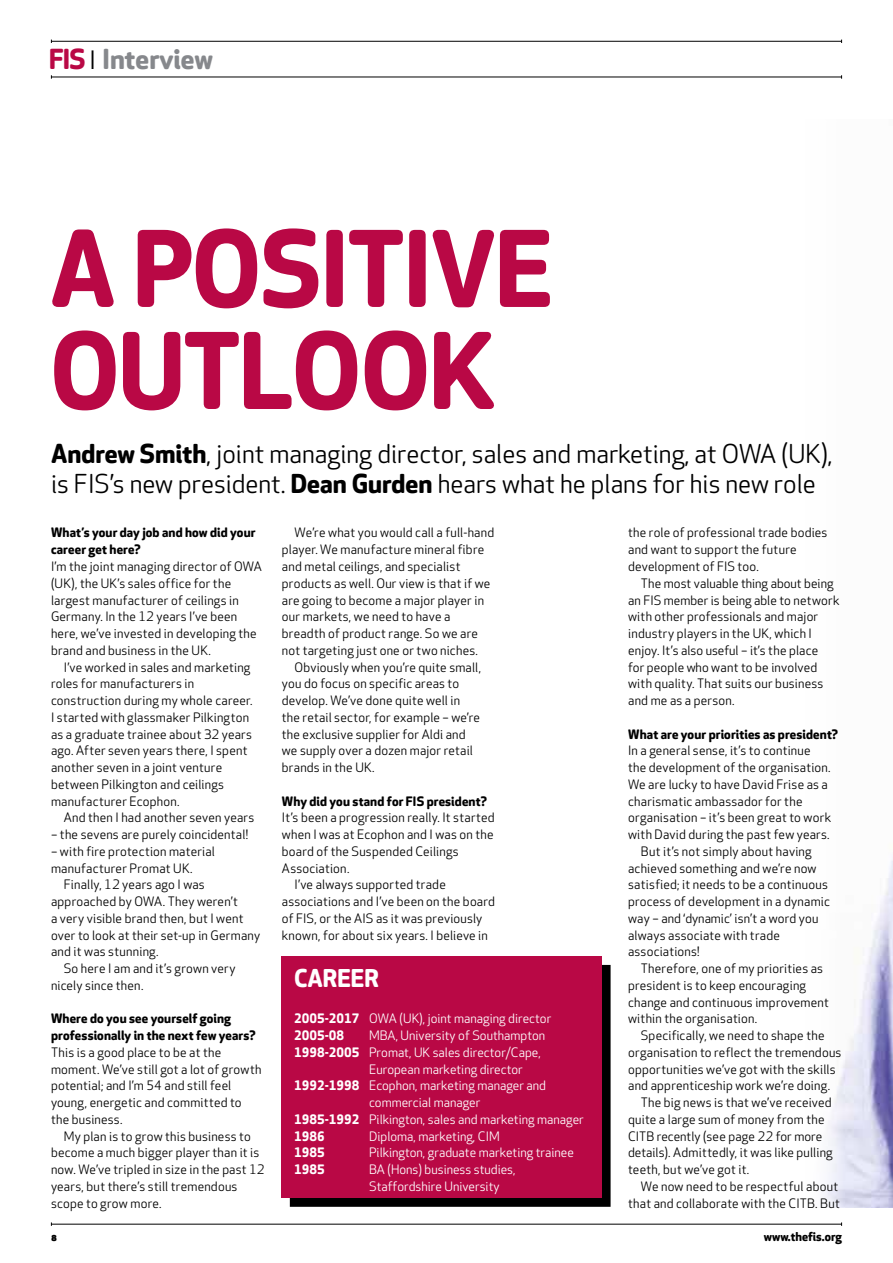
<style>
.page{position:relative;width:893px;height:1263px;background:#fff}
.page>*{position:absolute;margin:0;border:0;box-sizing:border-box;transform-origin:0 0}
.t1{font:700 102.75px/102px "Apex Rounded";letter-spacing:-.01em;color:#b90845}
.t2{font:700 27px "Apex Rounded";color:#86888c}
.t3{font:25.5px/30px "Apex Rounded";color:#000}
.t4{font:700 24px "Apex Rounded";color:#fff}
.t5{font:12.75px/16.8px "Apex Rounded";letter-spacing:.015em;color:#000}
.t6{font:12.75px/16.8px "Apex Rounded";color:#fff}
.t7{font:700 12.75px/16.8px "Apex Rounded";letter-spacing:.01em;color:#000}
.t8{font:700 12.75px "Apex Rounded";color:#fff}
.t9{font:700 12px "Apex Rounded";color:#000}
.s1{color:#b90845}
.s2{color:#000}
.s3{font-weight:700}
</style>
<div class="page">
<img style="left:824px;top:860px;width:69px;height:348px">
<hr style="left:51px;top:41px;width:791px;height:1px;background:#000">
<hr style="left:51px;top:77px;width:791px;height:1px;background:#000">
<hr style="left:51px;top:1224px;width:791px;height:1px;background:#000">
<svg style="left:290px;top:965px;width:321px;height:242px;background:#080808"></svg>
<div style="left:281px;top:956px;width:321px;height:242px;background:#b90845"></div>
<h2 class="t2" style="left:49px;top:44px;width:165px"><span class="s1">FIS</span> <span class="s2">❘</span> Interview</h2>
<h1 class="t1" style="left:50px;top:221px;width:504px">A POSITIVE<br>OUTLOOK</h1>
<h3 class="t3" style="left:51px;top:440px;width:783px"><span class="s3">Andrew Smith</span>, joint managing director, sales and marketing, at OWA (UK), is FIS’s new president. <span class="s3">Dean Gurden</span> hears what he plans for his new role</h3>
<p class="t5" style="left:282px;top:525px;width:214px;text-indent:13px">We’re what you would call a full-hand player. We manufacture mineral fibre and metal ceilings, and specialist products as well. Our view is that if we are going to become a major player in our markets, we need to have a breadth of product range. So we are not targeting just one or two niches.</p>
<p class="t5" style="left:282px;top:659px;width:201px;text-indent:13px">Obviously when you’re quite small, you do focus on specific areas to develop. We’ve done quite well in the retail sector, for example – we’re the exclusive supplier for Aldi and we supply over a dozen major retail brands in the UK.</p>
<p class="t7" style="left:282px;top:793px;width:206px">Why did you stand for FIS president?</p>
<p class="t5" style="left:282px;top:810px;width:214px">It’s been a progression really. It started</p>
<p class="t5" style="left:282px;top:826px;width:213px">when I was at Ecophon and I was on the</p>
<p class="t5" style="left:282px;top:843px;width:178px">board of the Suspended Ceilings</p>
<p class="t5" style="left:282px;top:860px;width:69px">Association.</p>
<p class="t5" style="left:295px;top:877px;width:153px">I’ve always supported trade</p>
<p class="t5" style="left:282px;top:893px;width:215px">associations and I’ve been on the board</p>
<p class="t5" style="left:282px;top:910px;width:202px">of FIS, or the AIS as it was previously</p>
<p class="t5" style="left:282px;top:927px;width:208px">known, for about six years. I believe in</p>
<p class="t5" style="left:628px;top:525px;width:201px">the role of professional trade bodies and want to support the future development of FIS too.</p>
<p class="t5" style="left:628px;top:575px;width:213px;text-indent:13px">The most valuable thing about being an FIS member is being able to network with other professionals and major industry players in the UK, which I enjoy. It’s also useful – it’s the place<br>for people who want to be involved with quality. That suits our business and me as a person.</p>
<p class="t7" style="left:628px;top:726px;width:211px">What are your priorities as president?</p>
<p class="t5" style="left:628px;top:743px;width:184px">In a general sense, it’s to continue</p>
<p class="t5" style="left:628px;top:759px;width:204px">the development of the organisation.</p>
<p class="t5" style="left:628px;top:776px;width:201px">We are lucky to have David Frise as a</p>
<p class="t5" style="left:628px;top:793px;width:176px">charismatic ambassador for the</p>
<p class="t5" style="left:628px;top:810px;width:204px">organisation – it’s been great to work</p>
<p class="t5" style="left:628px;top:826px;width:203px">with David during the past few years.</p>
<p class="t5" style="left:641px;top:843px;width:172px">But it’s not simply about having</p>
<p class="t5" style="left:628px;top:860px;width:190px">achieved something and we’re now</p>
<p class="t5" style="left:628px;top:877px;width:201px">satisfied; it needs to be a continuous</p>
<p class="t5" style="left:628px;top:893px;width:203px">process of development in a dynamic</p>
<p class="t5" style="left:628px;top:910px;width:192px">way – and ‘dynamic’ isn’t a word you</p>
<p class="t5" style="left:628px;top:927px;width:153px">always associate with trade</p>
<p class="t5" style="left:628px;top:944px;width:73px">associations!</p>
<p class="t5" style="left:641px;top:960px;width:184px">Therefore, one of my priorities as</p>
<p class="t5" style="left:628px;top:977px;width:179px">president is to keep encouraging</p>
<p class="t5" style="left:628px;top:994px;width:202px">change and continuous improvement</p>
<p class="t5" style="left:628px;top:1011px;width:131px">within the organisation.</p>
<p class="t5" style="left:641px;top:1027px;width:185px">Specifically, we need to shape the</p>
<p class="t5" style="left:628px;top:1044px;width:215px">organisation to reflect the tremendous</p>
<p class="t5" style="left:628px;top:1061px;width:209px">opportunities we’ve got with the skills</p>
<p class="t5" style="left:628px;top:1078px;width:203px">and apprenticeship work we’re doing.</p>
<p class="t5" style="left:641px;top:1094px;width:192px">The big news is that we’ve received</p>
<p class="t5" style="left:628px;top:1111px;width:198px">quite a large sum of money from the</p>
<p class="t5" style="left:628px;top:1128px;width:196px">CITB recently (see page 22 for more</p>
<p class="t5" style="left:628px;top:1145px;width:206px">details). Admittedly, it was like pulling</p>
<p class="t5" style="left:628px;top:1162px;width:123px">teeth, but we’ve got it.</p>
<p class="t5" style="left:641px;top:1178px;width:199px">We now need to be respectful about</p>
<p class="t5" style="left:628px;top:1195px;width:213px">that and collaborate with the CITB. But</p>
<p class="t7" style="left:51px;top:525px;width:206px">What’s your day job and how did your career get here?</p>
<p class="t5" style="left:51px;top:558px;width:212px">I’m the joint managing director of OWA (UK), the UK’s sales office for the largest manufacturer of ceilings in Germany. In the 12 years I’ve been here, we’ve invested in developing the brand and business in the UK.</p>
<p class="t5" style="left:51px;top:659px;width:203px;text-indent:13px">I’ve worked in sales and marketing roles for manufacturers in construction during my whole career.<br>I started with glassmaker Pilkington as a graduate trainee about 32 years ago. After seven years there, I spent another seven in a joint venture between Pilkington and ceilings manufacturer Ecophon.</p>
<p class="t5" style="left:64px;top:810px;width:192px">And then I had another seven years</p>
<p class="t5" style="left:51px;top:826px;width:199px">– the sevens are purely coincidental!</p>
<p class="t5" style="left:51px;top:843px;width:165px">– with fire protection material manufacturer Promat UK.</p>
<p class="t5" style="left:64px;top:877px;width:143px">Finally, 12 years ago I was</p>
<p class="t5" style="left:51px;top:893px;width:188px">approached by OWA. They weren’t</p>
<p class="t5" style="left:51px;top:910px;width:194px">a very visible brand then, but I went</p>
<p class="t5" style="left:51px;top:927px;width:211px">over to look at their set-up in Germany</p>
<p class="t5" style="left:51px;top:944px;width:109px">and it was stunning.</p>
<p class="t5" style="left:64px;top:960px;width:173px">So here I am and it’s grown very</p>
<p class="t5" style="left:51px;top:977px;width:94px">nicely since then.</p>
<p class="t7" style="left:51px;top:1011px;width:206px">Where do you see yourself going professionally in the next few years?</p>
<p class="t5" style="left:51px;top:1044px;width:212px">This is a good place to be at the moment. We’ve still got a lot of growth potential; and I’m 54 and still feel young, energetic and committed to the business.</p>
<p class="t5" style="left:51px;top:1128px;width:215px;text-indent:13px">My plan is to grow this business to become a much bigger player than it is now. We’ve tripled in size in the past 12 years, but there’s still tremendous scope to grow more.</p>
<p class="t9" style="left:51px;top:1230px;width:7px">8</p>
<p class="t9" style="left:764px;top:1230px;width:80px">www.thefis.org</p>
<h3 class="t4" style="left:294px;top:964px;width:86px">CAREER</h3>
<p class="t6" style="left:294px;top:1011px;width:259px"><span class="s3">2005-2017</span> OWA (UK), joint managing director<br><span class="s3">2005-08</span></p>
<p class="t6" style="left:369px;top:1028px;width:178px">MBA, University of Southampton</p>
<p class="t6" style="left:294px;top:1044px;width:248px"><span class="s3">1998-2005</span> Promat, UK sales director/Cape,</p>
<p class="t6" style="left:369px;top:1061px;width:155px">European marketing director</p>
<p class="t6" style="left:294px;top:1078px;width:253px"><span class="s3">1992-1998</span> Ecophon, marketing manager and</p>
<p class="t6" style="left:369px;top:1095px;width:113px">commercial manager</p>
<p class="t6" style="left:294px;top:1111px;width:291px"><span class="s3">1985-1992</span> Pilkington, sales and marketing manager</p>
<p class="t8" style="left:294px;top:1128px;width:32px">1986</p>
<p class="t6" style="left:369px;top:1128px;width:132px">Diploma, marketing, CIM</p>
<p class="t8" style="left:294px;top:1145px;width:32px">1985</p>
<p class="t6" style="left:369px;top:1145px;width:206px">Pilkington, graduate marketing trainee</p>
<p class="t8" style="left:294px;top:1162px;width:32px">1985</p>
<p class="t6" style="left:369px;top:1162px;width:148px">BA (Hons) business studies,<br>Staffordshire University</p>
</div>
